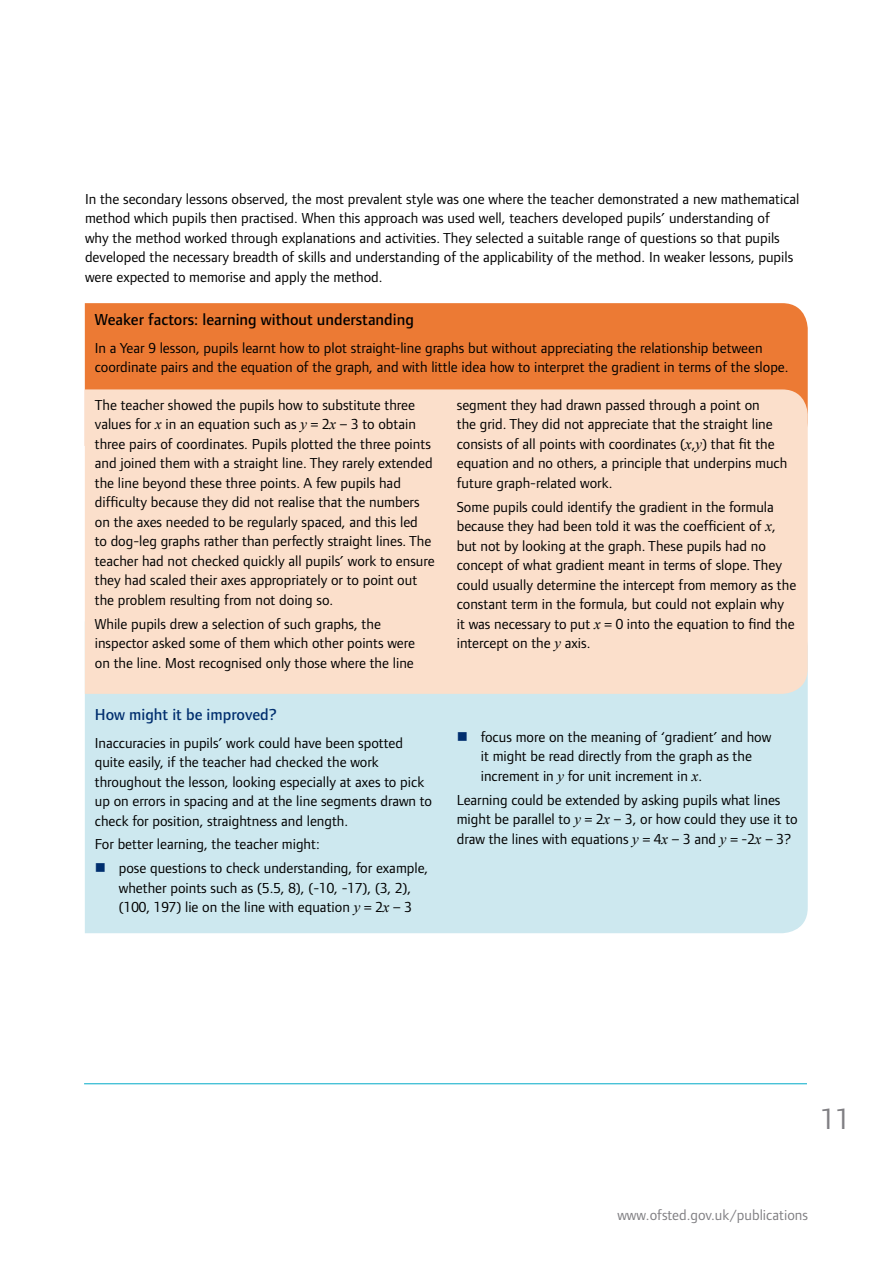
<style>
.page{position:relative;width:893px;height:1263px;background:#fff}
.page>*{position:absolute;margin:0;border:0;box-sizing:border-box;transform-origin:0 0}
.t1{font:30px "Foundry Form Sans";color:#807f83}
.t2{font:500 16.5px "Foundry Form Sans";color:#000}
.t3{font:500 16.5px "Foundry Form Sans";color:#002e6e}
.t4{font:15px/19.5px "Foundry Form Sans";color:#000}
.t5{font:15px "Foundry Form Sans";color:#807f83}
.s1{font-family:"Times New Roman";font-style:italic}
.s2{color:#002e6e}
</style>
<div class="page">
<hr style="left:84px;top:1083px;width:723px;height:1px;background:#00aac8">
<div style="left:85px;top:303px;width:723px;height:86px;background:#ec7a34"></div>
<div style="left:85px;top:694px;width:723px;height:239px;background:#cde8ef"></div>
<div style="left:85px;top:389px;width:723px;height:305px;background:#fbdfcb"></div>
<p class="t4" style="left:85px;top:189px;width:716px">In the secondary lessons observed, the most prevalent style was one where the teacher demonstrated a new mathematical method which pupils then practised. When this approach was used well, teachers developed pupils’ understanding of<br>why the method worked through explanations and activities. They selected a suitable range of questions so that pupils developed the necessary breadth of skills and understanding of the applicability of the method. In weaker lessons, pupils were expected to memorise and apply the method.</p>
<p class="t2" style="left:95px;top:310px;width:321px">Weaker factors: learning without understanding</p>
<p class="t4" style="left:95px;top:338px;width:695px">In a Year 9 lesson, pupils learnt how to plot straight-line graphs but without appreciating the relationship between coordinate pairs and the equation of the graph, and with little idea how to interpret the gradient in terms of the slope.</p>
<p class="t4" style="left:95px;top:395px;width:341px">The teacher showed the pupils how to substitute three values for <span class="s1">x</span> in an equation such as <span class="s1">y</span> = 2<span class="s1">x</span> – 3 to obtain three pairs of coordinates. Pupils plotted the three points and joined them with a straight line. They rarely extended the line beyond these three points. A few pupils had difficulty because they did not realise that the numbers on the axes needed to be regularly spaced, and this led<br>to dog-leg graphs rather than perfectly straight lines. The teacher had not checked quickly all pupils’ work to ensure they had scaled their axes appropriately or to point out the problem resulting from not doing so.</p>
<p class="t4" style="left:95px;top:614px;width:322px">While pupils drew a selection of such graphs, the inspector asked some of them which other points were on the line. Most recognised only those where the line</p>
<p class="t3" style="left:95px;top:705px;width:184px">How might it be improved?</p>
<p class="t4" style="left:95px;top:733px;width:339px">Inaccuracies in pupils’ work could have been spotted quite easily, if the teacher had checked the work throughout the lesson, looking especially at axes to pick up on errors in spacing and at the line segments drawn to check for position, straightness and length.</p>
<p class="t4" style="left:95px;top:834px;width:226px">For better learning, the teacher might:</p>
<p class="t4" style="left:95px;top:858px;width:335px;text-align:center"><span class="s2">■</span> pose questions to check understanding, for example, whether points such as (5.5, 8), (-10, -17), (3, 2),<br>(100, 197) lie on the line with equation <span class="s1">y</span> = 2<span class="s1">x</span> – 3</p>
<p class="t4" style="left:457px;top:395px;width:332px">segment they had drawn passed through a point on<br>the grid. They did not appreciate that the straight line consists of all points with coordinates (<span class="s1">x</span>,<span class="s1">y</span>) that fit the equation and no others, a principle that underpins much future graph-related work.</p>
<p class="t4" style="left:457px;top:497px;width:341px">Some pupils could identify the gradient in the formula because they had been told it was the coefficient of <span class="s1">x</span>, but not by looking at the graph. These pupils had no concept of what gradient meant in terms of slope. They could usually determine the intercept from memory as the constant term in the formula, but could not explain why<br>it was necessary to put <span class="s1">x</span> = 0 into the equation to find the intercept on the <span class="s1">y</span> axis.</p>
<p class="t4" style="left:481px;top:727px;width:292px;text-indent:-24px"><span class="s2">■</span> focus more on the meaning of ‘gradient’ and how it might be read directly from the graph as the increment in <span class="s1">y</span> for unit increment in <span class="s1">x</span>.</p>
<p class="t4" style="left:457px;top:790px;width:342px">Learning could be extended by asking pupils what lines might be parallel to <span class="s1">y</span> = 2<span class="s1">x</span> – 3, or how could they use it to draw the lines with equations <span class="s1">y</span> = 4<span class="s1">x</span> – 3 and <span class="s1">y</span> = -2<span class="s1">x</span> – 3?</p>
<h1 class="t1" style="left:820px;top:1102px;width:31px">11</h1>
<p class="t5" style="left:617px;top:1207px;width:192px">www.ofsted.gov.uk/publications</p>
</div>
